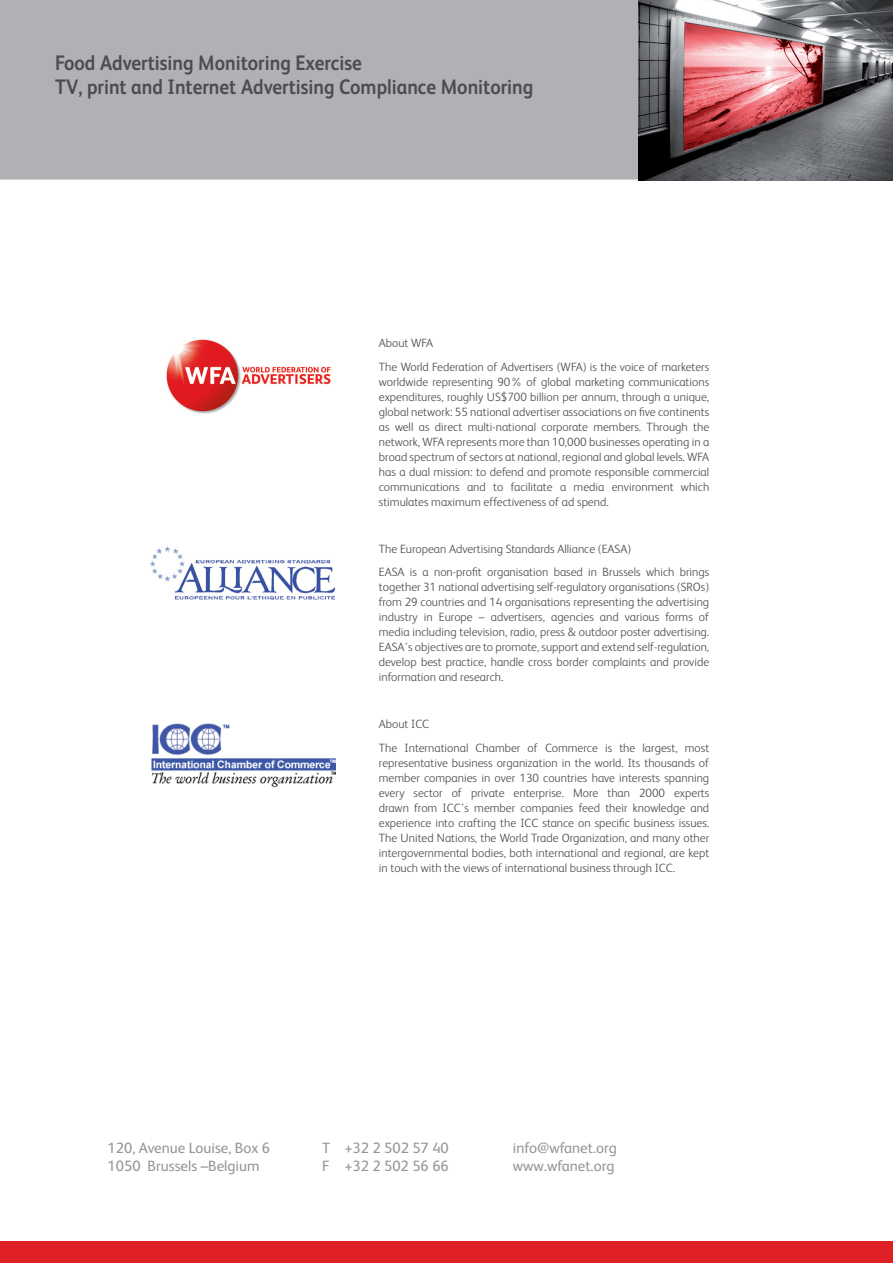
<style>
.page{position:relative;width:893px;height:1263px;background:#fff}
.page>*{position:absolute;margin:0;border:0;box-sizing:border-box;transform-origin:0 0}
.t1{font:700 21px/24px "FS Albert";color:#4b4c4d;scale:.9 1}
.t2{font:15px "FS Albert";color:#939598}
.t3{font:300 12px/15px "FS Albert";color:#4b4c4d}
</style>
<div class="page">
<div style="left:0;top:0;width:638px;height:180px;background:#afb1b5"></div>
<div style="left:0;top:1241px;width:892px;height:22px;background:#df2026"></div>
<img style="left:638px;top:0;width:254px;height:180px">
<img style="left:151px;top:723px;width:184px;height:64px">
<img style="left:150px;top:546px;width:184px;height:54px">
<img style="left:166px;top:339px;width:165px;height:75px">
<h1 class="t1" style="left:55px;top:53px;width:533px">Food Advertising Monitoring Exercise<br>TV, print and Internet Advertising Compliance Monitoring</h1>
<p class="t3" style="left:379px;top:333px;width:332px;line-height:23.5px">About WFA<br>The World Federation of Advertisers (WFA) is the voice of marketers</p>
<p class="t3" style="left:379px;top:375px;width:332px;text-align:justify">worldwide representing 90% of global marketing communications expenditures, roughly US$700 billion per annum, through a unique, global network: 55 national advertiser associations on five continents as well as direct multi-national corporate members. Through the network, WFA represents more than 10,000 businesses operating in a broad spectrum of sectors at national, regional and global levels. WFA has a dual mission: to defend and promote responsible commercial communications and to facilitate a media environment which stimulates maximum effectiveness of ad spend.</p>
<p class="t3" style="left:379px;top:538px;width:332px;line-height:23.5px">The European Advertising Standards Alliance (EASA)<br>EASA is a non-profit organisation based in Brussels which brings</p>
<p class="t3" style="left:379px;top:581px;width:332px;text-align:justify">together 31 national advertising self-regulatory organisations (SROs) from 29 countries and 14 organisations representing the advertising industry in Europe – advertisers, agencies and various forms of media including television, radio, press &amp; outdoor poster advertising.<br>EASA’s objectives are to promote, support and extend self-regulation, develop best practice, handle cross border complaints and provide information and research.</p>
<p class="t3" style="left:379px;top:714px;width:332px;line-height:23.5px">About ICC<br>The International Chamber of Commerce is the largest, most</p>
<p class="t3" style="left:379px;top:757px;width:332px;text-align:justify">representative business organization in the world. Its thousands of member companies in over 130 countries have interests spanning every sector of private enterprise. More than 2000 experts drawn from ICC’s member companies feed their knowledge and experience into crafting the ICC stance on specific business issues.<br>The United Nations, the World Trade Organization, and many other intergovernmental bodies, both international and regional, are kept in touch with the views of international business through ICC.</p>
<p class="t2" style="left:108px;top:1143px;width:164px">120, Avenue Louise, Box 6</p>
<p class="t2" style="left:322px;top:1143px;width:128px">T +32 2 502 57 40</p>
<p class="t2" style="left:513px;top:1143px;width:105px">info@wfanet.org</p>
<p class="t2" style="left:108px;top:1161px;width:153px">1050 Brussels –Belgium</p>
<p class="t2" style="left:322px;top:1161px;width:128px">F +32 2 502 56 66</p>
<p class="t2" style="left:513px;top:1161px;width:103px">www.wfanet.org</p>
</div>
